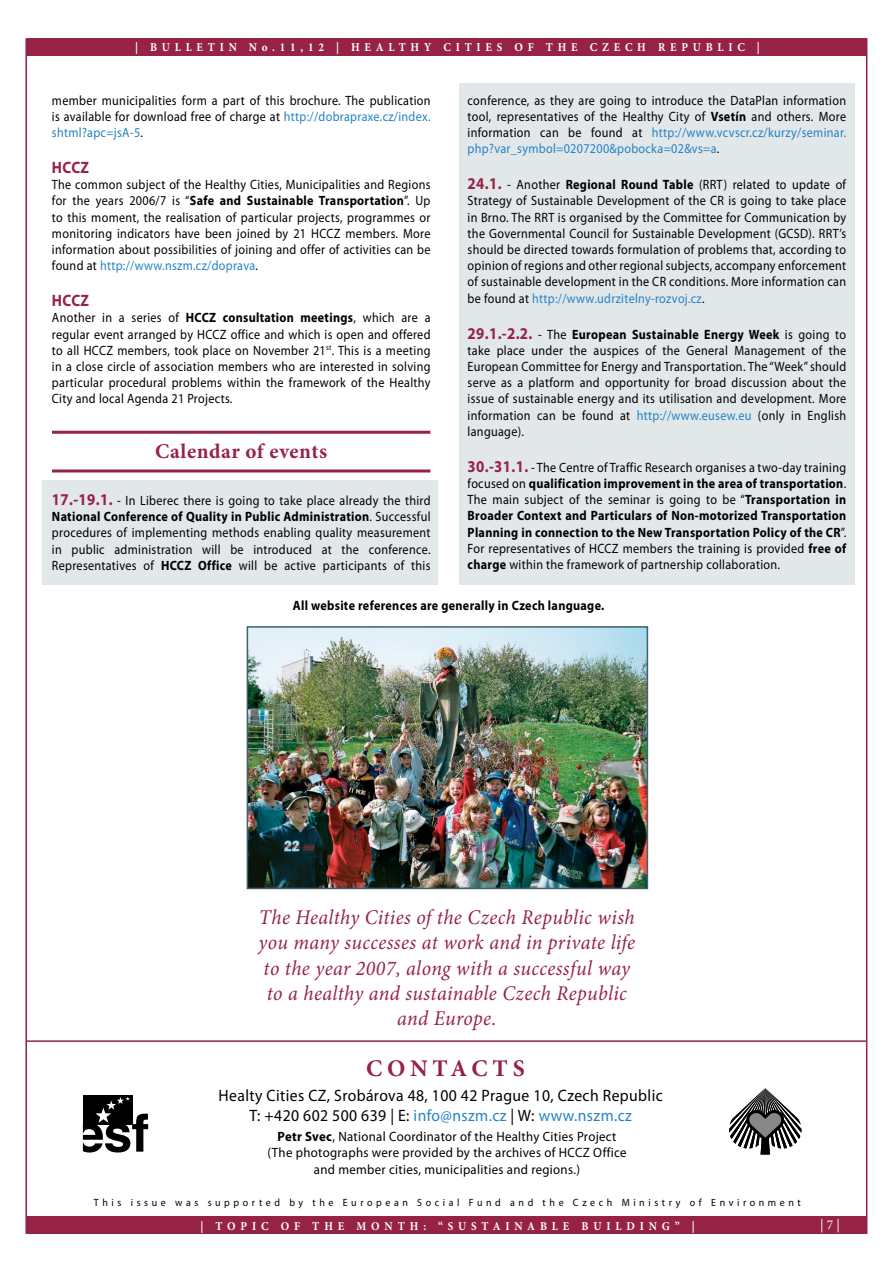
<style>
.page{position:relative;width:893px;height:1263px;background:#fff}
.page>*{position:absolute;margin:0;border:0;box-sizing:border-box;transform-origin:0 0}
.t1{font:700 23.85px "Minion Pro";letter-spacing:.2em;color:#962346}
.t2{font:italic 21px/25.2px "Minion Pro";letter-spacing:.015em;color:#962346;text-align:center;scale:.95 1}
.t3{font:700 21px "Minion Pro";letter-spacing:.025em;color:#962346}
.t4{font:16.5px/19.8px "Myriad Pro";letter-spacing:.025em;color:#000;text-align:center;scale:.95 1}
.t5{font:700 16.5px "Myriad Pro";letter-spacing:.025em;color:#962346;scale:.9 1}
.t6{font:13.5px/16.2px "Myriad Pro";letter-spacing:.025em;color:#000;text-align:justify;scale:.9 1}
.t7{font:13.5px/16.2px "Myriad Pro";letter-spacing:.025em;color:#000;text-align:center;scale:.95 1}
.t8{font:700 13.5px "Myriad Pro";letter-spacing:.025em;color:#000;scale:.9 1}
.t9{font:13.5px "Minion Pro";color:#fff}
.t10{font:700 12px "Minion Pro";letter-spacing:.43em;color:#fff;scale:.93 1}
.t11{font:10.5px "Myriad Pro";letter-spacing:.36em;color:#000;scale:.95 1}
.s1{color:#2583c5}
.s2{font-weight:700}
.s3{font-weight:700;font-size:16.5px;color:#962346}
</style>
<div class="page">
<div style="left:460px;top:83px;width:395px;height:502px;background:#e2e7e9"></div>
<div style="left:43px;top:480px;width:395px;height:105px;background:#e2e7e9"></div>
<hr style="left:25px;top:38px;width:2px;height:1196px;background:#962346">
<hr style="left:866px;top:38px;width:1px;height:1196px;background:#962346">
<div style="left:27px;top:1217px;width:839px;height:17px;background:#962346"></div>
<div style="left:27px;top:38px;width:839px;height:17px;background:#962346"></div>
<hr style="left:27px;top:1040px;width:839px;height:2px;background:#962346">
<hr style="left:52px;top:469px;width:378px;height:3px;background:#962346">
<hr style="left:52px;top:431px;width:378px;height:3px;background:#962346">
<img style="left:250px;top:629px;width:395px;height:257px">
<div style="left:247px;top:626px;width:401px;height:263px;border:2px solid #41606d"></div>
<svg style="left:730px;top:1088px;width:71px;height:66px"></svg>
<div style="left:83px;top:1095px;width:49px;height:29px;background:#000"></div>
<svg style="left:83px;top:1097px;width:65px;height:55px"></svg>
<p class="t10" style="left:135px;top:39px;width:673px">| BULLETIN No.11,12 | HEALTHY CITIES OF THE CZECH REPUBLIC |</p>
<p class="t6" style="left:52px;top:92px;width:422px">member municipalities form a part of this brochure. The publication is available for download free of charge at <span class="s1">http://dobrapraxe.cz/index. shtml?apc=jsA-5</span>.</p>
<p class="t5" style="left:52px;top:157px;width:43px">HCCZ</p>
<p class="t6" style="left:52px;top:176px;width:422px">The common subject of the Healthy Cities, Municipalities and Regions for the years 2006/7 is “<span class="s2">Safe and Sustainable Transportation</span>”. Up to this moment, the realisation of particular projects, programmes or monitoring indicators have been joined by 21 HCCZ members. More information about possibilities of joining and offer of activities can be found at <span class="s1">http://www.nszm.cz/doprava</span>.</p>
<p class="t5" style="left:52px;top:290px;width:43px">HCCZ</p>
<p class="t6" style="left:52px;top:309px;width:422px">Another in a series of <span class="s2">HCCZ consultation meetings</span>, which are a regular event arranged by HCCZ office and which is open and offered to all HCCZ members, took place on November 21<sup>st</sup>. This is a meeting in a close circle of association members who are interested in solving particular procedural problems within the framework of the Healthy City and local Agenda 21 Projects.</p>
<h2 class="t3" style="left:155px;top:436px;width:173px">Calendar of events</h2>
<p class="t6" style="left:52px;top:492px;width:422px"><span class="s3">17.-19.1.</span> - In Liberec there is going to take place already the third <span class="s2">National Conference of Quality in Public Administration</span>. Successful procedures of implementing methods enabling quality measurement in public administration will be introduced at the conference.<br>Representatives of <span class="s2">HCCZ Office</span> will be active participants of this</p>
<p class="t6" style="left:468px;top:92px;width:422px">conference, as they are going to introduce the DataPlan information tool, representatives of the Healthy City of <span class="s2">Vsetín</span> and others. More information can be found at <span class="s1">http://www.vcvscr.cz/kurzy/seminar. php?var_symbol=0207200&amp;pobocka=02&amp;vs=a</span>.</p>
<p class="t6" style="left:468px;top:176px;width:422px"><span class="s3">24.1.</span> - Another <span class="s2">Regional Round Table</span> (RRT) related to update of Strategy of Sustainable Development of the CR is going to take place in Brno. The RRT is organised by the Committee for Communication by the Governmental Council for Sustainable Development (GCSD). RRT’s should be directed towards formulation of problems that, according to opinion of regions and other regional subjects, accompany enforcement of sustainable development in the CR conditions. More information can be found at <span class="s1">http://www.udrzitelny-rozvoj.cz</span>.</p>
<p class="t6" style="left:468px;top:326px;width:422px"><span class="s3">29.1.-2.2.</span> - The <span class="s2">European Sustainable Energy Week</span> is going to take place under the auspices of the General Management of the European Committee for Energy and Transportation. The “Week” should serve as a platform and opportunity for broad discussion about the issue of sustainable energy and its utilisation and development. More information can be found at <span class="s1">http://www.eusew.eu</span> (only in English language).</p>
<p class="t6" style="left:468px;top:459px;width:422px"><span class="s3">30.-31.1.</span> - The Centre of Traffic Research organises a two-day training focused on <span class="s2">qualification improvement in the area of transportation</span>.<br>The main subject of the seminar is going to be “<span class="s2">Transportation in Broader Context and Particulars of Non-motorized Transportation Planning in connection to the New Transportation Policy of the CR</span>”.<br>For representatives of HCCZ members the training is provided <span class="s2">free of charge</span> within the framework of partnership collaboration.</p>
<p class="t8" style="left:293px;top:596px;width:348px">All website references are generally in Czech language.</p>
<h2 class="t2" style="left:258px;top:905px;width:398px">The Healthy Cities of the Czech Republic wish you many successes at work and in private life to the year 2007, along with a successful way to a healthy and sustainable Czech Republic and Europe.</h2>
<h1 class="t1" style="left:366px;top:1051px;width:160px">CONTACTS</h1>
<p class="t4" style="left:219px;top:1086px;width:469px">Healty Cities CZ, Srobárova 48, 100 42 Prague 10, Czech Republic<br>T: +420 602 500 639 | E: <span class="s1">info@nszm.cz</span> | W: <span class="s1">www.nszm.cz</span></p>
<p class="t7" style="left:267px;top:1128px;width:380px"><span class="s2">Petr Svec</span>, National Coordinator of the Healthy Cities Project (The photographs were provided by the archives of HCCZ Office and member cities, municipalities and regions.)</p>
<p class="t11" style="left:94px;top:1196px;width:746px">This issue was supported by the European Social Fund and the Czech Ministry of Environment</p>
<p class="t10" style="left:200px;top:1218px;width:41px">| Topic</p>
<p class="t10" style="left:281px;top:1218px;width:12px">of</p>
<p class="t10" style="left:312px;top:1218px;width:13px">the</p>
<p class="t10" style="left:357px;top:1218px;width:15px">month</p>
<p class="t10" style="left:423px;top:1218px;width:293px">: “SUSTAINABLE BUILDING” |</p>
<p class="t9" style="left:820px;top:1216px;width:21px">| 7 |</p>
</div>
